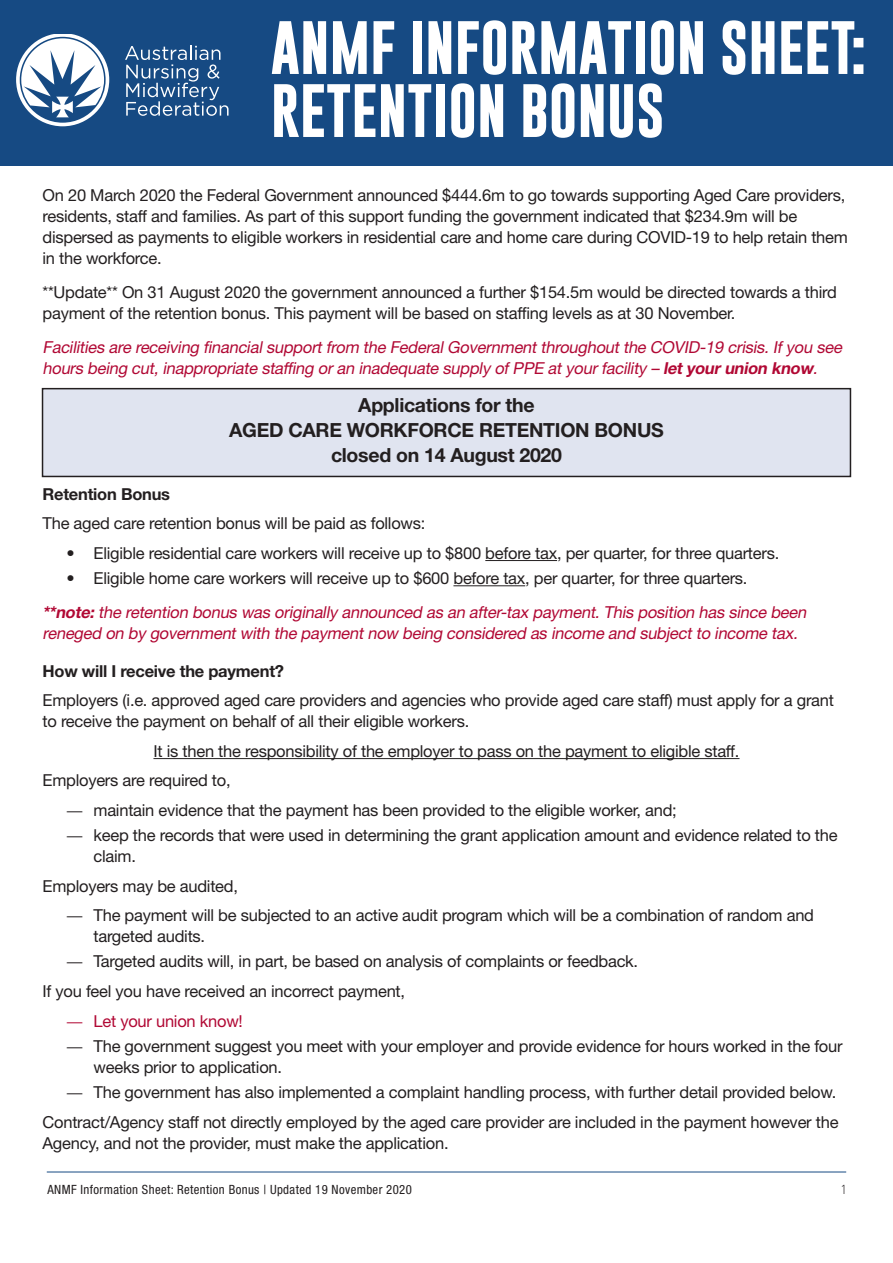
<style>
.page{position:relative;width:893px;height:1263px;background:#fff}
.page>*{position:absolute;margin:0;border:0;box-sizing:border-box;transform-origin:0 0}
.Body_copy{font:700 54px/63px "Gobold";color:#fff}
.Body_copy-2{font:700 19.5px "Helvetica Neue LT Std";letter-spacing:-.015em;color:#231f20}
.Body_copy-3{font:16.5px/21px "Helvetica Neue";letter-spacing:-.015em;color:#231f20}
.Body_copy-4{font:italic 16.5px/21px "Helvetica Neue";letter-spacing:-.015em;color:#b10834}
.Body_copy-5{font:700 16.5px "Helvetica Neue LT Std";letter-spacing:-.015em;color:#231f20}
.t1{font:16.5px "Helvetica Neue";letter-spacing:-.015em;color:#b10834}
.t2{font:condensed 12.75px "Helvetica Neue LT Std";letter-spacing:.03em;color:#231f20}
.t3{font:300 12.75px "DIN";color:#231f20}
.s1{font-family:"Helvetica Neue LT Std";font-weight:700}
.s2{font-family:"Myriad Pro"}
</style>
<div class="page">
<hr style="left:47px;top:1171px;width:799px;height:1px;background:#164a83">
<div style="left:0;top:0;width:893px;height:165px;background:#164a83"></div>
<svg style="left:16px;top:34px;width:93px;height:92px"></svg>
<svg style="left:125px;top:46px;width:104px;height:70px"></svg>
<hr style="left:485px;top:560px;width:72px;height:1px;background:#231f20">
<hr style="left:453px;top:585px;width:72px;height:1px;background:#231f20">
<hr style="left:153px;top:758px;width:586px;height:1px;background:#231f20">
<div style="left:43px;top:389px;width:807px;height:87px;background:#e0e4f0"></div>
<div style="left:42px;top:388px;width:809px;height:89px;border:2px solid #231f20"></div>
<p class="Body_copy" style="left:271px;top:16px;width:597px">ANMF INFORMATION SHEET:<br>RETENTION BONUS</p>
<p class="Body_copy-3" style="left:43px;top:185px;width:807px">On 20 March 2020 the Federal Government announced $444.6m to go towards supporting Aged Care providers, residents, staff and families. As part of this support funding the government indicated that $234.9m will be dispersed as payments to eligible workers in residential care and home care during COVID-19 to help retain them in the workforce.</p>
<p class="Body_copy-3" style="left:43px;top:281px;width:796px">**Update** On 31 August 2020 the government announced a further $154.5m would be directed towards a third payment of the retention bonus. This payment will be based on staffing levels as at 30 November.</p>
<p class="Body_copy-4" style="left:43px;top:336px;width:804px">Facilities are receiving financialsupportfrom the FederalGovernmentthroughoutthe COVID-19 crisis.Ifyou see hours being cut,inappropriate staffing oran inadequate supply ofPPE atyourfacility – <span class="s1">letyourunion know</span>.</p>
<p class="Body_copy-2" style="left:358px;top:393px;width:178px">Applications for the</p>
<p class="Body_copy-2" style="left:229px;top:418px;width:436px">AGED CARE WORKFORCE RETENTION BONUS</p>
<p class="Body_copy-2" style="left:331px;top:443px;width:232px">closed on 14 August 2020</p>
<p class="Body_copy-5" style="left:43px;top:484px;width:129px">Retention Bonus</p>
<p class="Body_copy-3" style="left:43px;top:513px;width:384px">The aged care retention bonus will be paid as follows:</p>
<p class="Body_copy-3" style="left:67px;top:542px;width:714px">• Eligible residential care workers will receive up to $800 before tax, per quarter, for three quarters.</p>
<p class="Body_copy-3" style="left:67px;top:567px;width:682px">• Eligible home care workers will receive up to $600 before tax, per quarter, for three quarters.</p>
<p class="Body_copy-4" style="left:43px;top:601px;width:769px"><span class="s1">**note:</span>the retention bonus was originally announced as an after-tax payment.This position has since been reneged on by governmentwith the paymentnow being considered as income and subjectto income tax.</p>
<p class="Body_copy-5" style="left:43px;top:661px;width:243px">How will I receive the payment?</p>
<p class="Body_copy-3" style="left:43px;top:690px;width:793px">Employers (i.e. approved aged care providers and agencies who provide aged care staff) must apply for a grant to receive the payment on behalf of all their eligible workers.</p>
<p class="Body_copy-3" style="left:153px;top:740px;width:588px">It is then the responsibility of the employer to pass on the payment to eligible staff.</p>
<p class="Body_copy-3" style="left:43px;top:770px;width:190px">Employers are required to,</p>
<p class="Body_copy-3" style="left:67px;top:799px;width:612px"><span class="s2">—</span> maintain evidence that the payment has been provided to the eligible worker, and;</p>
<p class="Body_copy-3" style="left:94px;top:825px;width:746px;text-indent:-27px"><span class="s2">—</span> keep the records that were used in determining the grant application amount and evidence related to the claim.</p>
<p class="Body_copy-3" style="left:43px;top:875px;width:197px">Employers may be audited,</p>
<p class="Body_copy-3" style="left:94px;top:905px;width:722px;text-indent:-27px"><span class="s2">—</span> The payment will be subjected to an active audit program which will be a combination of random and targeted audits.</p>
<p class="Body_copy-3" style="left:67px;top:951px;width:573px"><span class="s2">—</span> Targeted audits will, in part, be based on analysis of complaints or feedback.</p>
<p class="Body_copy-3" style="left:43px;top:980px;width:364px">If you feel you have received an incorrect payment,</p>
<p class="t1" style="left:67px;top:1011px;width:178px"><span class="s2">—</span> Let your union know!</p>
<p class="Body_copy-3" style="left:94px;top:1035px;width:751px;text-indent:-27px"><span class="s2">—</span> The government suggest you meet with your employer and provide evidence for hours worked in the four weeks prior to application.</p>
<p class="Body_copy-3" style="left:67px;top:1081px;width:771px"><span class="s2">—</span> The government has also implemented a complaint handling process, with further detail provided below.</p>
<p class="Body_copy-3" style="left:43px;top:1111px;width:798px">Contract/Agency staff not directly employed by the aged care provider are included in the payment however the<br>Agency, and not the provider, must make the application.</p>
<p class="t2" style="left:48px;top:1182px;width:366px">ANMF Information Sheet: Retention Bonus | Updated 19 November 2020</p>
<p class="t3" style="left:840px;top:1182px;width:8px">1</p>
</div>
